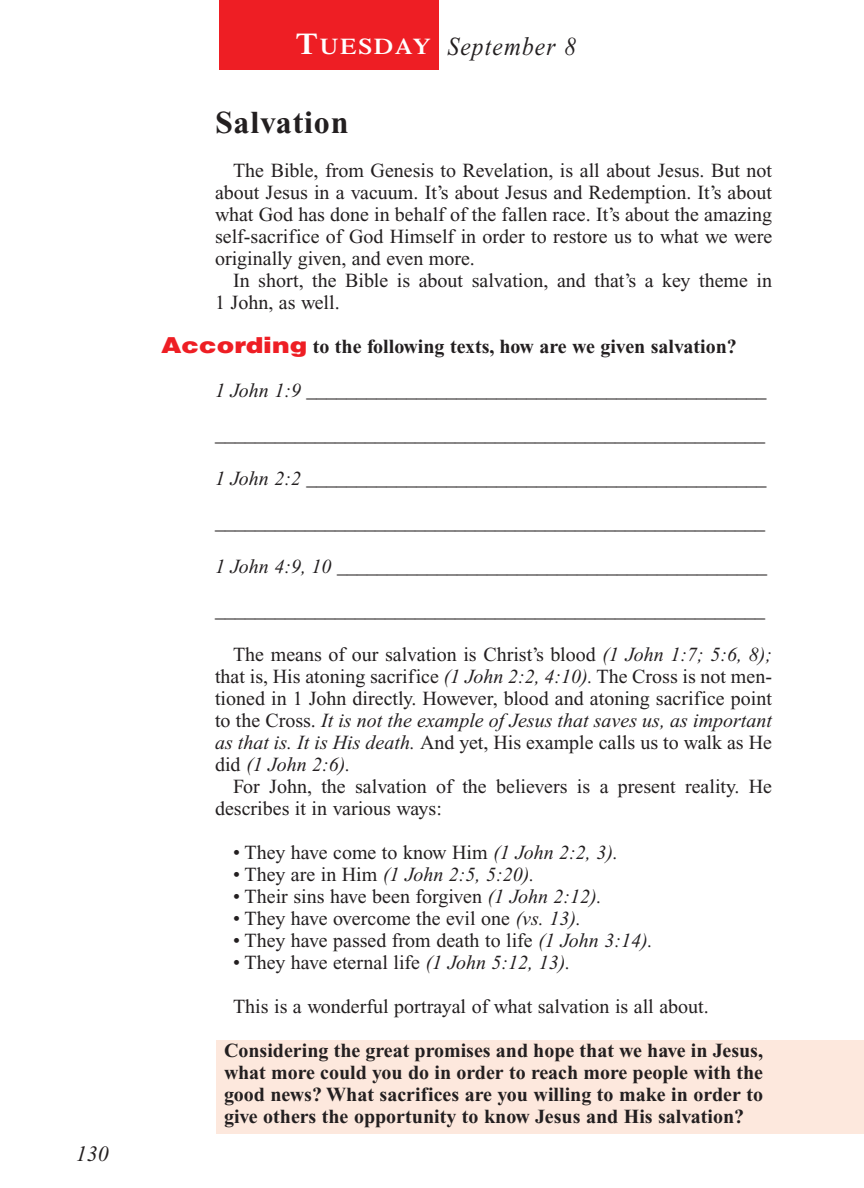
<style>
.page{position:relative;width:864px;height:1188px;background:#fff}
.page>*{position:absolute;margin:0;border:0;box-sizing:border-box;transform-origin:0 0}
.t1{font:700 32px "Times New Roman";letter-spacing:.025em;color:#231f20}
.t2{font:italic 26px "Times New Roman";letter-spacing:.05em;color:#231f20;scale:.9 1}
.t3{font:italic 22px "Times New Roman";color:#231f20}
.t4{font:20px/22px "Times New Roman";color:#231f20;text-align:justify}
.t5{font:italic 20px "Times New Roman";color:#231f20}
.t6{font:700 20px/22px "Times New Roman";color:#231f20;text-align:justify}
.s1{font-family:"Times";font-weight:600;font-style:normal;font-size:30px;color:#fff}
.s2{font-family:"Times";font-weight:600;font-style:normal;font-size:22.4px;color:#fff}
.s3{font-family:"Helvetica";font-weight:900;font-size:22px;color:#ee1e24}
.s4{font-style:italic}
.s5{font-style:normal}
</style>
<div class="page">
<div style="left:216px;top:1040px;width:648px;height:94px;background:#fde8dd"></div>
<div style="left:219px;top:0;width:220px;height:70px;background:#ee1e24"></div>
<p class="t3" style="left:76px;top:1146px;width:34px">130</p>
<h2 class="t2" style="left:296px;top:37px;width:313px"><span class="s1">T</span><span class="s2">UESDAY</span> September 8</h2>
<h1 class="t1" style="left:215px;top:112px;width:135px">Salvation</h1>
<p class="t4" style="left:215px;top:161px;width:559px;text-indent:18px">The Bible, from Genesis to Revelation, is all about Jesus. But not about Jesus in a vacuum. It’s about Jesus and Redemption. It’s about what God has done in behalf of the fallen race. It’s about the amazing self-sacrifice of God Himself in order to restore us to what we were originally given, and even more.</p>
<p class="t4" style="left:215px;top:271px;width:559px;text-indent:18px">In short, the Bible is about salvation, and that’s a key theme in<br>1 John, as well.</p>
<p class="t6" style="left:161px;top:338px;width:577px"><span class="s3">According</span> to the following texts, how are we given salvation?</p>
<p class="t5" style="left:215px;top:383px;width:553px">1 John 1:9 ______________________________________________</p>
<p class="t5" style="left:215px;top:427px;width:552px">_______________________________________________________</p>
<p class="t5" style="left:215px;top:471px;width:553px">1 John 2:2 ______________________________________________</p>
<p class="t5" style="left:215px;top:515px;width:552px">_______________________________________________________</p>
<p class="t5" style="left:215px;top:559px;width:554px">1 John 4:9, 10 ___________________________________________</p>
<p class="t5" style="left:215px;top:603px;width:552px">_______________________________________________________</p>
<p class="t4" style="left:215px;top:645px;width:559px;text-indent:18px">The means of our salvation is Christ’s blood <span class="s4">(1 John 1:7; 5:6, 8); </span>that is, His atoning sacrifice <span class="s4">(1 John 2:2, 4:10).</span> The Cross is not men&shy;tioned in 1 John directly. However, blood and atoning sacrifice point to the Cross. <span class="s4">It is not the example of Jesus that saves us, as important as that is. It is His death.</span> And yet, His example calls us to walk as He did <span class="s4">(1 John 2:6).</span></p>
<p class="t4" style="left:215px;top:777px;width:559px;text-indent:18px">For John, the salvation of the believers is a present reality. He describes it in various ways:</p>
<p class="t4" style="left:233px;top:843px;width:386px">• They have come to know Him <span class="s4">(1 John 2:2, 3).</span></p>
<p class="t5" style="left:233px;top:867px;width:303px"><span class="s5">• They are in Him</span> (1 John 2:5, 5:20).</p>
<p class="t4" style="left:233px;top:887px;width:370px">• Their sins have been forgiven <span class="s4">(1 John 2:12).</span></p>
<p class="t4" style="left:233px;top:909px;width:349px">• They have overcome the evil one <span class="s4">(vs. 13).</span></p>
<p class="t4" style="left:233px;top:931px;width:421px">• They have passed from death to life <span class="s4">(1 John 3:14).</span></p>
<p class="t4" style="left:233px;top:953px;width:339px">• They have eternal life <span class="s4">(1 John 5:12, 13).</span></p>
<p class="t4" style="left:233px;top:997px;width:477px">This is a wonderful portrayal of what salvation is all about.</p>
<p class="t6" style="left:224px;top:1042px;width:541px">Considering the great promises and hope that we have in Jesus, what more could you do in order to reach more people with the good news? What sacrifices are you willing to make in order to give others the opportunity to know Jesus and His salvation?</p>
</div>
